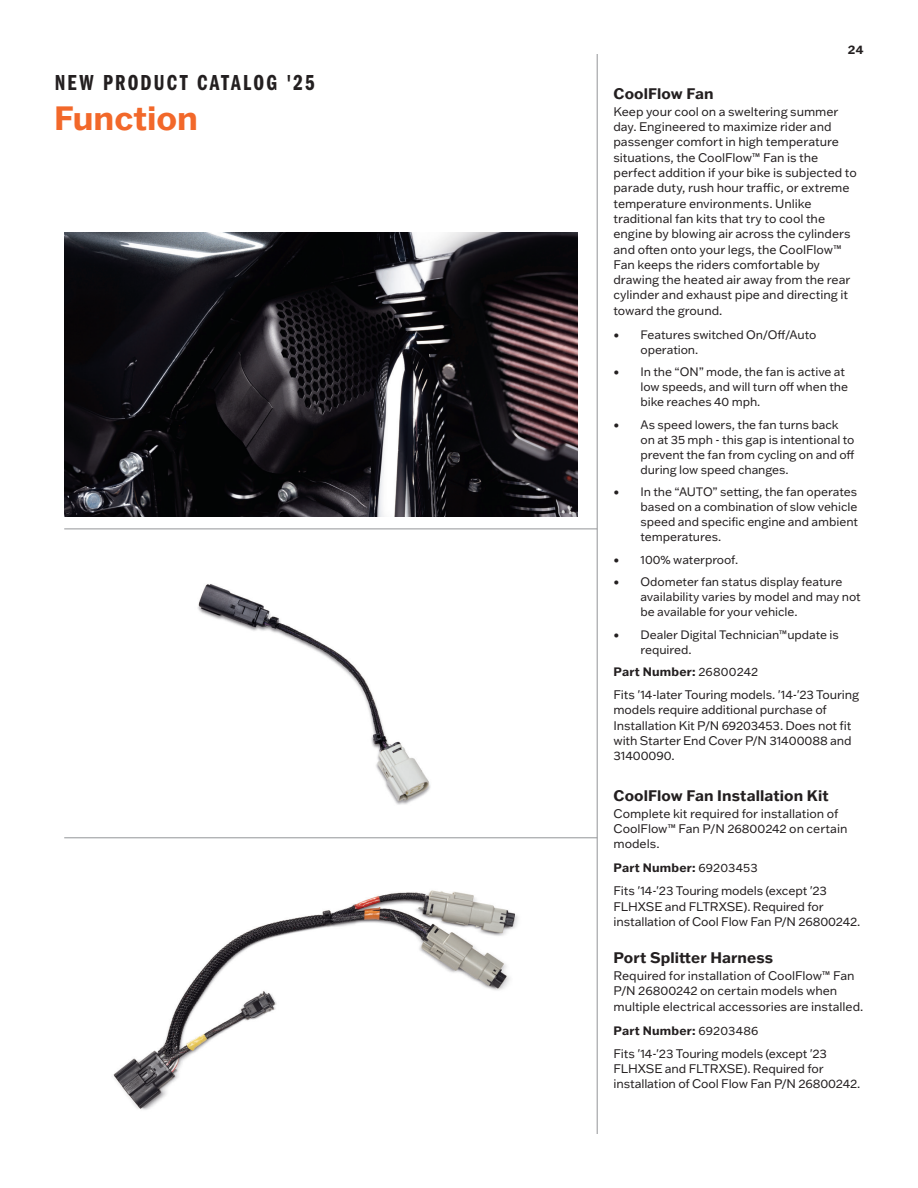
<style>
.page{position:relative;width:918px;height:1188px;background:#fff}
.page>*{position:absolute;margin:0;border:0;box-sizing:border-box;transform-origin:0 0}
.Headline_1{font:700 33px "Franklin Gothic ATF";color:#f2682a}
.Headline_1-2{font:22.5px "Franklin Gothic LT Pro Dm Cm";letter-spacing:.1em;color:#231f20}
.Product_Name{font:700 15px "Franklin Gothic ATF";letter-spacing:.01em;color:#231f20}
.Product_Name-2{font:12.3px/15.3px "Franklin Gothic ATF";letter-spacing:-.005em;color:#231f20}
.Product_Details_1{font:12.3px/15.3px "Franklin Gothic ATF";letter-spacing:-.01em;color:#231f20}
.t1{font:12px/15px "Franklin Gothic ATF";letter-spacing:-.005em;color:#231f20}
.Product_Details_2{font:700 12px "Franklin Gothic ATF";letter-spacing:.02em;color:#231f20}
.s1{font-weight:400}
</style>
<div class="page">
<hr style="left:597px;top:54px;width:1px;height:1080px;background:#939598">
<hr style="left:64px;top:529px;width:533px;height:1px;background:#939598">
<hr style="left:64px;top:838px;width:533px;height:1px;background:#939598">
<img style="left:64px;top:233px;width:513px;height:283px">
<img style="left:198px;top:584px;width:233px;height:221px">
<img style="left:113px;top:890px;width:405px;height:220px">
<p class="Headline_1-2" style="left:55px;top:71px;width:262px">NEW PRODUCT CATALOG '25</p>
<p class="Headline_1" style="left:54px;top:96px;width:145px">Function</p>
<p class="Product_Details_2" style="left:848px;top:42px;width:17px">24</p>
<p class="Product_Name" style="left:614px;top:84px;width:102px">CoolFlow Fan</p>
<p class="Product_Name-2" style="left:614px;top:103px;width:245px">Keep your cool on a sweltering summer day. Engineered to maximize rider and passenger comfort in high temperature situations, the CoolFlow™ Fan is the perfect addition if your bike is subjected to parade duty, rush hour traffic, or extreme temperature environments. Unlike traditional fan kits that try to cool the engine by blowing air across the cylinders and often onto your legs, the CoolFlow™ Fan keeps the riders comfortable by drawing the heated air away from the rear cylinder and exhaust pipe and directing it toward the ground.</p>
<p class="t1" style="left:640px;top:327px;width:177px;text-indent:-27px">• Features switched On/Off/Auto operation.</p>
<p class="t1" style="left:640px;top:364px;width:209px;text-indent:-27px">• In the “ON” mode, the fan is active at low speeds, and will turn off when the bike reaches 40 mph.</p>
<p class="t1" style="left:640px;top:417px;width:215px;text-indent:-27px">• As speed lowers, the fan turns back on at 35 mph - this gap is intentional to prevent the fan from cycling on and off during low speed changes.</p>
<p class="t1" style="left:640px;top:484px;width:219px;text-align:justify;text-indent:-27px">• In the “AUTO” setting, the fan operates based on a combination of slow vehicle speed and specific engine and ambient temperatures.</p>
<p class="t1" style="left:614px;top:552px;width:126px">• 100% waterproof.</p>
<p class="t1" style="left:640px;top:574px;width:222px;text-indent:-27px">• Odometer fan status display feature availability varies by model and may not be available for your vehicle.</p>
<p class="t1" style="left:640px;top:627px;width:200px;text-indent:-27px">• Dealer Digital Technician™update is required.</p>
<p class="Product_Details_2" style="left:614px;top:664px;width:146px">Part Number: <span class="s1">26800242</span></p>
<p class="Product_Details_1" style="left:614px;top:687px;width:247px">Fits '14-later Touring models. '14-'23 Touring models require additional purchase of Installation Kit P/N 69203453. Does not fit with Starter End Cover P/N 31400088 and 31400090.</p>
<p class="Product_Name" style="left:614px;top:786px;width:217px">CoolFlow Fan Installation Kit</p>
<p class="Product_Name-2" style="left:614px;top:805px;width:236px">Complete kit required for installation of<br>CoolFlow™ Fan P/N 26800242 on certain models.</p>
<p class="Product_Details_2" style="left:614px;top:860px;width:146px">Part Number: <span class="s1">69203453</span></p>
<p class="Product_Details_1" style="left:614px;top:883px;width:248px">Fits '14-'23 Touring models (except '23<br>FLHXSE and FLTRXSE). Required for installation of Cool Flow Fan P/N 26800242.</p>
<p class="Product_Name" style="left:614px;top:948px;width:161px">Port Splitter Harness</p>
<p class="Product_Name-2" style="left:614px;top:968px;width:251px">Required for installation of CoolFlow™ Fan<br>P/N 26800242 on certain models when multiple electrical accessories are installed.</p>
<p class="Product_Details_2" style="left:614px;top:1022px;width:147px">Part Number: <span class="s1">69203486</span></p>
<p class="Product_Details_1" style="left:614px;top:1045px;width:248px">Fits '14-'23 Touring models (except '23<br>FLHXSE and FLTRXSE). Required for installation of Cool Flow Fan P/N 26800242.</p>
</div>
